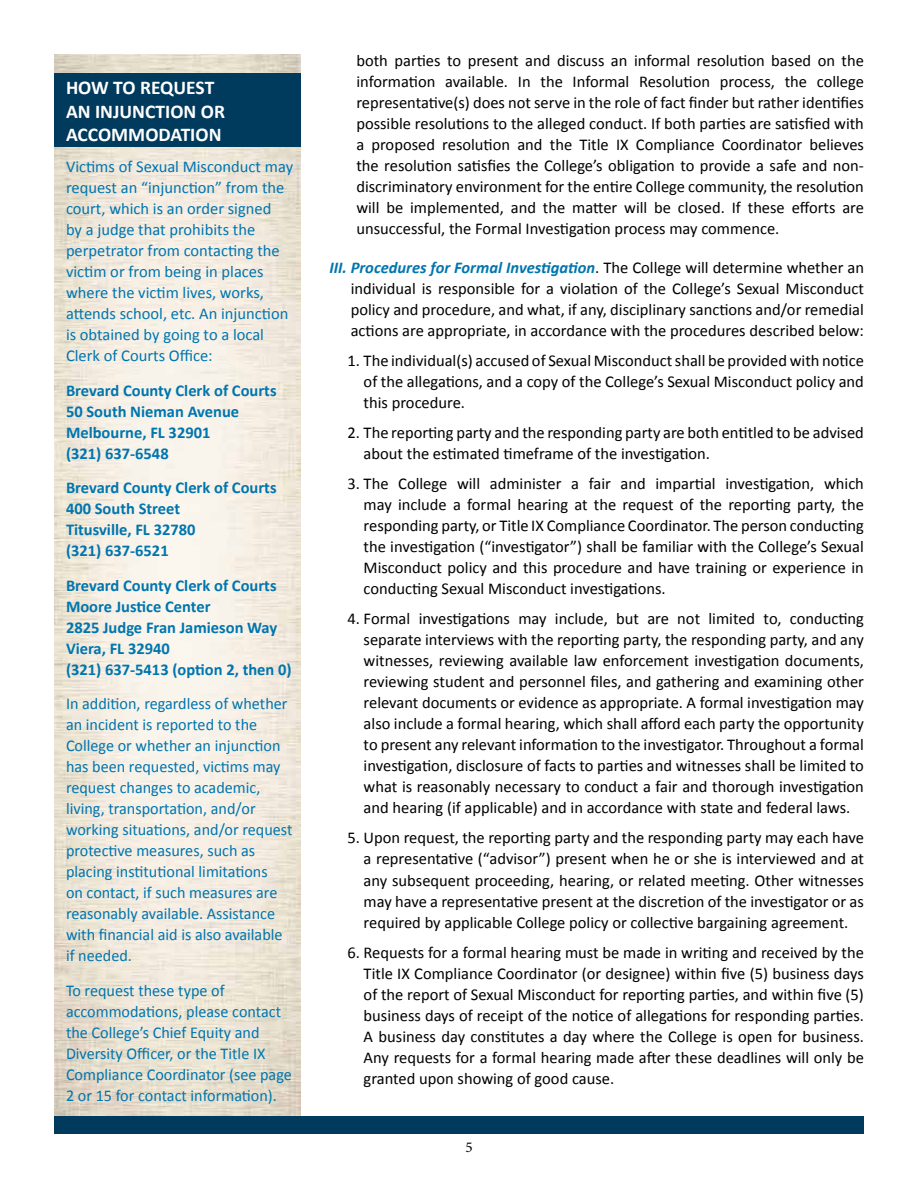
<style>
.page{position:relative;width:918px;height:1188px;background:#fff}
.page>*{position:absolute;margin:0;border:0;box-sizing:border-box;transform-origin:0 0}
.t1{font:700 19.5px/23.4px "Calibri";color:#fff}
.t2{font:16.5px/21px "Calibri";color:#000;text-align:justify}
.t3{font:16.5px/21px "Calibri";color:#0075ae}
.t4{font:700 16.5px/21px "Calibri";color:#0075ae}
.t5{font:15px "Minion Pro";color:#000}
.s1{font-weight:700;font-style:italic;color:#0075ae}
</style>
<div class="page">
<img style="left:54px;top:54px;width:247px;height:1062px">
<div style="left:54px;top:74px;width:247px;height:73px;background:#003a5d"></div>
<div style="left:54px;top:1116px;width:810px;height:18px;background:#003a5d"></div>
<p class="t1" style="left:66px;top:76px;width:161px">HOW TO REQUEST<br>AN INJUNCTION OR<br>ACCOMMODATION</p>
<p class="t3" style="left:66px;top:157px;width:229px">Victims of Sexual Misconduct may request an “injunction” from the court, which is an order signed<br>by a judge that prohibits the perpetrator from contacting the victim or from being in places where the victim lives, works, attends school, etc. An injunction is obtained by going to a local<br>Clerk of Courts Office:</p>
<p class="t4" style="left:66px;top:380px;width:212px">Brevard County Clerk of Courts<br>50 South Nieman Avenue<br>Melbourne, FL 32901<br>(321) 637-6548</p>
<p class="t4" style="left:66px;top:477px;width:212px">Brevard County Clerk of Courts<br>400 South Street<br>Titusville, FL 32780<br>(321) 637-6521</p>
<p class="t4" style="left:66px;top:575px;width:227px">Brevard County Clerk of Courts<br>Moore Justice Center<br>2825 Judge Fran Jamieson Way<br>Viera, FL 32940<br>(321) 637-5413 (option 2, then 0)</p>
<p class="t3" style="left:66px;top:694px;width:228px">In addition, regardless of whether an incident is reported to the<br>College or whether an injunction has been requested, victims may request changes to academic, living, transportation, and/or working situations, and/or request protective measures, such as placing institutional limitations<br>on contact, if such measures are reasonably available. Assistance with financial aid is also available if needed.</p>
<p class="t3" style="left:66px;top:980px;width:227px">To request these type of accommodations, please contact the College’s Chief Equity and<br>Diversity Officer, or the Title IX<br>Compliance Coordinator (see page<br>2 or 15 for contact information).</p>
<p class="t2" style="left:356px;top:50px;width:509px">both parties to present and discuss an informal resolution based on the information available. In the Informal Resolution process, the college representative(s) does not serve in the role of fact finder but rather identifies possible resolutions to the alleged conduct. If both parties are satisfied with a proposed resolution and the Title IX Compliance Coordinator believes the resolution satisfies the College’s obligation to provide a safe and non&shy;discriminatory environment for the entire College community, the resolution will be implemented, and the matter will be closed. If these efforts are unsuccessful, the Formal Investigation process may commence.</p>
<p class="t2" style="left:351px;top:257px;width:515px;text-indent:-21px"><span class="s1">III. Procedures for Formal Investigation</span>. The College will determine whether an individual is responsible for a violation of the College’s Sexual Misconduct policy and procedure, and what, if any, disciplinary sanctions and/or remedial actions are appropriate, in accordance with the procedures described below:</p>
<p class="t2" style="left:364px;top:351px;width:502px;text-indent:-16px">1. The individual(s) accused of Sexual Misconduct shall be provided with notice of the allegations, and a copy of the College’s Sexual Misconduct policy and this procedure.</p>
<p class="t2" style="left:364px;top:423px;width:502px;text-indent:-16px">2. The reporting party and the responding party are both entitled to be advised about the estimated timeframe of the investigation.</p>
<p class="t2" style="left:364px;top:474px;width:502px;text-indent:-16px">3. The College will administer a fair and impartial investigation, which may include a formal hearing at the request of the reporting party, the responding party, or Title IX Compliance Coordinator. The person conducting the investigation (“investigator”) shall be familiar with the College’s Sexual Misconduct policy and this procedure and have training or experience in conducting Sexual Misconduct investigations.</p>
<p class="t2" style="left:364px;top:609px;width:502px;text-indent:-16px">4. Formal investigations may include, but are not limited to, conducting separate interviews with the reporting party, the responding party, and any witnesses, reviewing available law enforcement investigation documents, reviewing student and personnel files, and gathering and examining other relevant documents or evidence as appropriate. A formal investigation may also include a formal hearing, which shall afford each party the opportunity to present any relevant information to the investigator. Throughout a formal investigation, disclosure of facts to parties and witnesses shall be limited to what is reasonably necessary to conduct a fair and thorough investigation and hearing (if applicable) and in accordance with state and federal laws.</p>
<p class="t2" style="left:364px;top:828px;width:502px;text-indent:-16px">5. Upon request, the reporting party and the responding party may each have a representative (“advisor”) present when he or she is interviewed and at any subsequent proceeding, hearing, or related meeting. Other witnesses may have a representative present at the discretion of the investigator or as required by applicable College policy or collective bargaining agreement.</p>
<p class="t2" style="left:364px;top:942px;width:502px;text-indent:-16px">6. Requests for a formal hearing must be made in writing and received by the Title IX Compliance Coordinator (or designee) within five (5) business days of the report of Sexual Misconduct for reporting parties, and within five (5) business days of receipt of the notice of allegations for responding parties.<br>A business day constitutes a day where the College is open for business.<br>Any requests for a formal hearing made after these deadlines will only be granted upon showing of good cause.</p>
<p class="t5" style="left:465px;top:1137px;width:9px">5</p>
</div>
